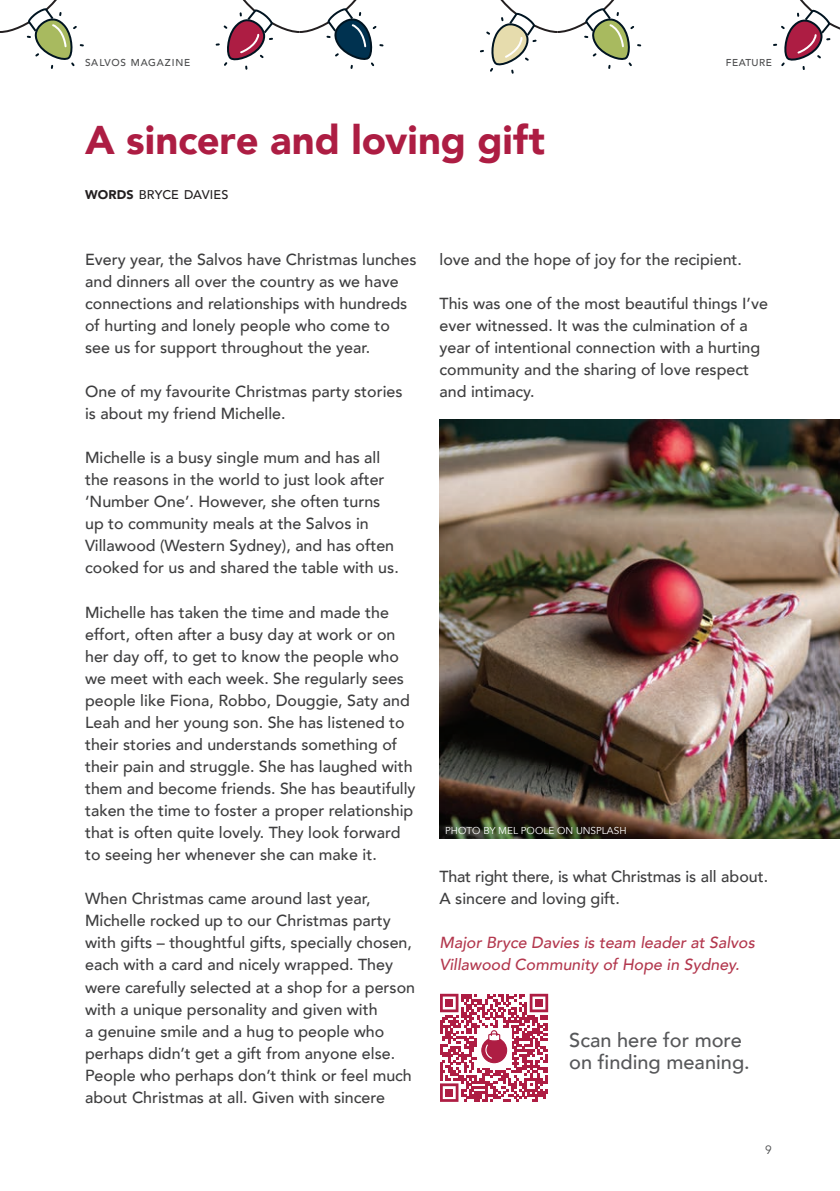
<style>
.page{position:relative;width:840px;height:1191px;background:#fff}
.page>*{position:absolute;margin:0;border:0;box-sizing:border-box;transform-origin:0 0}
.Salvos_Header{font:900 40px "Avenir";color:#ad1d43}
.Salvos_Subhead{font:500 20px/22px "Avenir";color:#57585a}
.Body{font:500 16px/22px "Avenir";color:#3e3e3f}
.Salvos_Writer_Blurb{font:italic 500 16px/22px "Avenir";color:#b3384e}
.Salvos_By-Line{font:500 12.6px "Avenir";letter-spacing:.01em;color:#231f20}
.t1{font:12px "Avenir";color:#4b4c4d}
.Image_Credit{font:10px "Avenir";color:#fff}
.Page_name_-_Right{font:500 10px "Avenir";letter-spacing:.08em;color:#4b4c4d}
.Page_name_-_Right-2{font:500 10px "Avenir";letter-spacing:.06em;color:#4b4c4d}
.s1{font-weight:900}
</style>
<div class="page">
<img style="left:439px;top:419px;width:400px;height:419px">
<svg style="left:440px;top:993px;width:108px;height:108px"></svg>
<svg style="left:0;top:0;width:84px;height:69px"></svg>
<svg style="left:215px;top:0;width:169px;height:70px"></svg>
<svg style="left:480px;top:0;width:162px;height:74px"></svg>
<svg style="left:773px;top:0;width:66px;height:70px"></svg>
<p class="Page_name_-_Right" style="left:85px;top:54px;width:107px">SALVOS MAGAZINE</p>
<p class="Salvos_Header" style="left:85px;top:106px;width:461px">A sincere and loving gift</p>
<p class="Salvos_By-Line" style="left:85px;top:183px;width:145px"><span class="s1">WORDS</span> BRYCE DAVIES</p>
<p class="Page_name_-_Right-2" style="left:725px;top:54px;width:47px">FEATURE</p>
<p class="Body" style="left:85px;top:247px;width:333px">Every year, the Salvos have Christmas lunches and dinners all over the country as we have connections and relationships with hundreds of hurting and lonely people who come to see us for support throughout the year.</p>
<p class="Body" style="left:85px;top:379px;width:319px">One of my favourite Christmas party stories is about my friend Michelle.</p>
<p class="Body" style="left:85px;top:446px;width:315px">Michelle is a busy single mum and has all the reasons in the world to just look after ‘Number One’. However, she often turns up to community meals at the Salvos in Villawood (Western Sydney), and has often cooked for us and shared the table with us.</p>
<p class="Body" style="left:85px;top:600px;width:332px">Michelle has taken the time and made the effort, often after a busy day at work or on her day off, to get to know the people who we meet with each week. She regularly sees people like Fiona, Robbo, Douggie, Saty and Leah and her young son. She has listened to their stories and understands something of their pain and struggle. She has laughed with them and become friends. She has beautifully taken the time to foster a proper relationship that is often quite lovely. They look forward to seeing her whenever she can make it.</p>
<p class="Body" style="left:85px;top:887px;width:331px">When Christmas came around last year, Michelle rocked up to our Christmas party with gifts – thoughtful gifts, specially chosen, each with a card and nicely wrapped. They were carefully selected at a shop for a person with a unique personality and given with<br>a genuine smile and a hug to people who perhaps didn’t get a gift from anyone else.<br>People who perhaps don’t think or feel much about Christmas at all. Given with sincere</p>
<p class="Body" style="left:439px;top:247px;width:304px">love and the hope of joy for the recipient.</p>
<p class="Body" style="left:439px;top:291px;width:330px">This was one of the most beautiful things I’ve ever witnessed. It was the culmination of a year of intentional connection with a hurting community and the sharing of love respect and intimacy.</p>
<p class="Image_Credit" style="left:445px;top:824px;width:183px">PHOTO BY MEL POOLE ON UNSPLASH</p>
<p class="Body" style="left:439px;top:864px;width:330px">That right there, is what Christmas is all about.<br>A sincere and loving gift.</p>
<p class="Salvos_Writer_Blurb" style="left:439px;top:932px;width:317px">Major Bryce Davies is team leader at Salvos<br>Villawood Community of Hope in Sydney.</p>
<p class="Salvos_Subhead" style="left:569px;top:1027px;width:182px">Scan here for more on finding meaning.</p>
<p class="t1" style="left:764px;top:1142px;width:8px">9</p>
</div>
